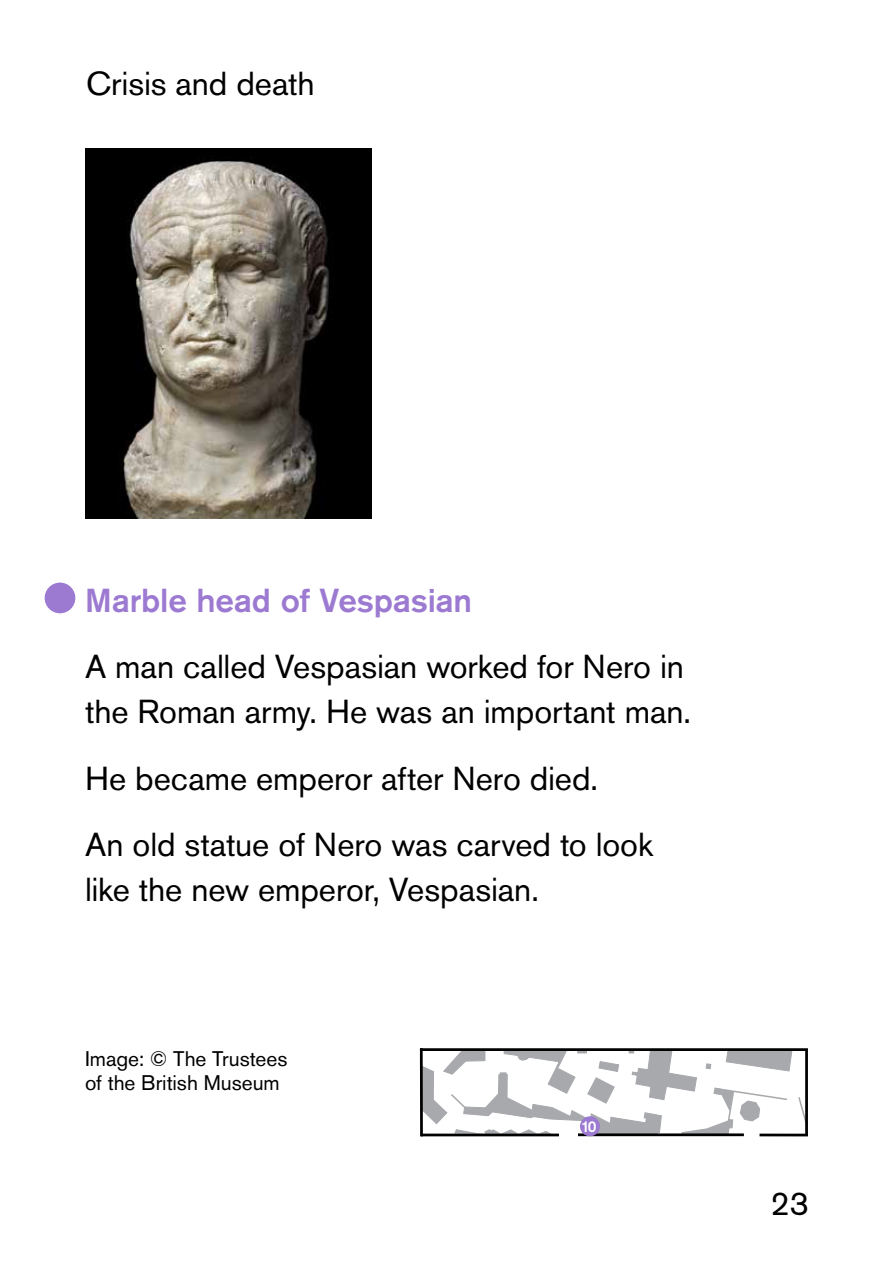
<style>
.page{position:relative;width:893px;height:1263px;background:#fff}
.page>*{position:absolute;margin:0;border:0;box-sizing:border-box;transform-origin:0 0}
.t1{font:33px/45px "Akzidenz Grotesk Pro";letter-spacing:-.005em;color:#000}
.t2{font:500 33px "Akzidenz Grotesk Pro";letter-spacing:-.005em;color:#9d7ad1}
.t3{font:21px/24px "Akzidenz Grotesk Pro";color:#000}
.t4{font:500 15.6px "Akzidenz Grotesk Pro";color:#fff}
.s1{font-size:24px;color:#fff}
</style>
<div class="page">
<img style="left:85px;top:149px;width:287px;height:370px">
<div style="left:45px;top:583px;width:30px;height:30px;background:#9d7ad1;border-radius:50%"></div>
<svg style="left:419px;top:1048px;width:389px;height:89px"></svg>
<div style="left:580px;top:1116px;width:20px;height:20px;background:#9d7ad1;border-radius:50%"></div>
<p class="t1" style="left:86px;top:61px;width:230px">Crisis and death</p>
<h3 class="t2" style="left:45px;top:579px;width:428px"><span class="s1">10</span> Marble head of Vespasian</h3>
<p class="t1" style="left:85px;top:644px;width:608px">A man called Vespasian worked for Nero in the Roman army. He was an important man.</p>
<p class="t1" style="left:85px;top:755px;width:514px">He became emperor after Nero died.</p>
<p class="t1" style="left:85px;top:822px;width:570px">An old statue of Nero was carved to look like the new emperor, Vespasian.</p>
<p class="t3" style="left:85px;top:1047px;width:204px">Image: © The Trustees of the British Museum</p>
<p class="t4" style="left:581px;top:1116px;width:17px">10</p>
<p class="t1" style="left:771px;top:1181px;width:40px">23</p>
</div>
